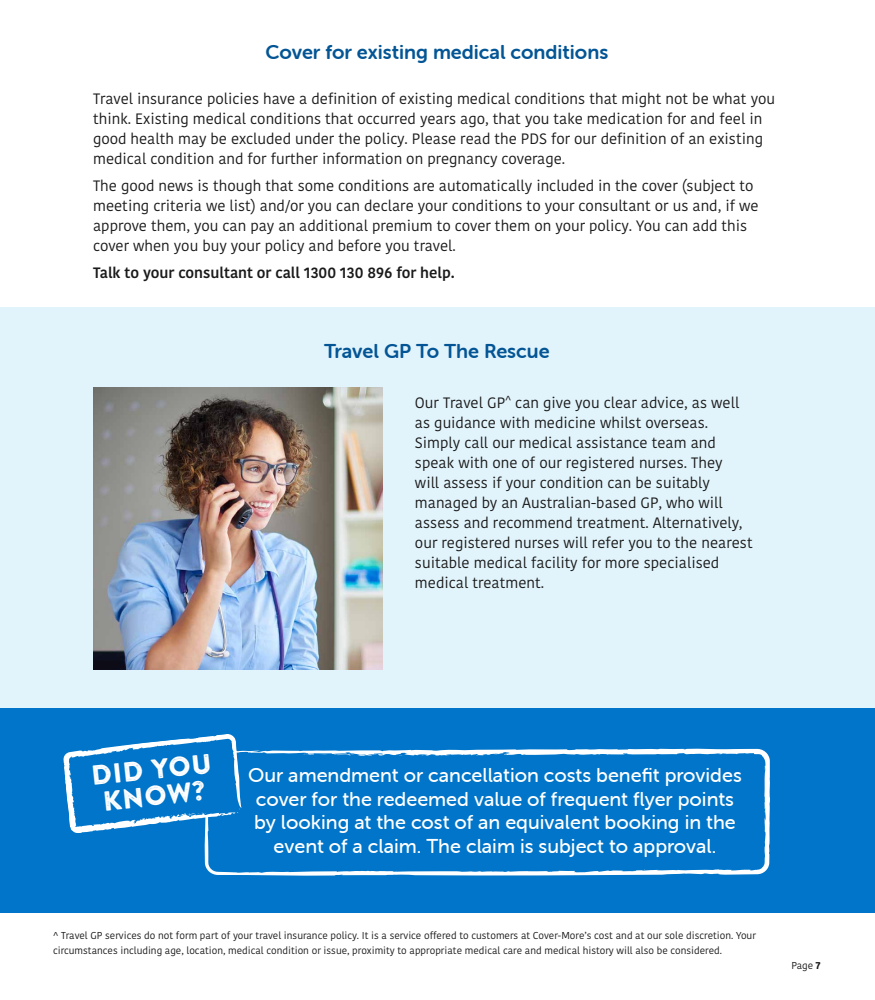
<style>
.page{position:relative;width:875px;height:1000px;background:#fff}
.page>*{position:absolute;margin:0;border:0;box-sizing:border-box;transform-origin:0 0}
.t1{font:27.5px/26.2px "Brandon Printed One";color:#fff;text-align:center}
.t2{font:20px/23.8px "Museo Sans Rounded 500";color:#fff;text-align:center}
.t3{font:20px "Museo Sans Rounded 700";color:#035595}
.t4{font:15px/20px "Kohinoor";color:#1a1a1a}
.t5{font:500 15px "Kohinoor";color:#1a1a1a}
.t6{font:10px/15px "Kohinoor";color:#1a1a1a}
.s1{font-weight:700}
</style>
<div class="page">
<div style="left:0;top:307px;width:875px;height:402px;background:#e2f4fb"></div>
<div style="left:0;top:709px;width:875px;height:204px;background:#0075c9"></div>
<img style="left:93px;top:388px;width:289px;height:282px">
<svg style="left:205px;top:749px;width:565px;height:127px"></svg>
<svg style="left:63px;top:734px;width:178px;height:99px"></svg>
<h2 class="t3" style="left:265px;top:41px;width:344px">Cover for existing medical conditions</h2>
<p class="t4" style="left:93px;top:89px;width:683px">Travel insurance policies have a definition of existing medical conditions that might not be what you think. Existing medical conditions that occurred years ago, that you take medication for and feel in good health may be excluded under the policy. Please read the PDS for our definition of an existing medical condition and for further information on pregnancy coverage.</p>
<p class="t4" style="left:93px;top:176px;width:667px">The good news is though that some conditions are automatically included in the cover (subject to meeting criteria we list) and/or you can declare your conditions to your consultant or us and, if we approve them, you can pay an additional premium to cover them on your policy. You can add this cover when you buy your policy and before you travel.</p>
<p class="t5" style="left:93px;top:263px;width:363px">Talk to your consultant or call 1300 130 896 for help.</p>
<h2 class="t3" style="left:324px;top:340px;width:227px">Travel GP To The Rescue</h2>
<p class="t4" style="left:415px;top:393px;width:339px">Our Travel GP<sup>^</sup> can give you clear advice, as well as guidance with medicine whilst overseas.<br>Simply call our medical assistance team and speak with one of our registered nurses. They<br>will assess if your condition can be suitably managed by an Australian-based GP, who will assess and recommend treatment. Alternatively, our registered nurses will refer you to the nearest suitable medical facility for more specialised medical treatment.</p>
<h1 class="t1" style="left:90px;top:762px;width:123px;rotate:-6deg">DID YOU<br>KNOW?</h1>
<h2 class="t2" style="left:248px;top:763px;width:495px">Our amendment or cancellation costs benefit provides cover for the redeemed value of frequent flyer points by looking at the cost of an equivalent booking in the event of a claim. The claim is subject to approval.</h2>
<p class="t6" style="left:53px;top:929px;width:704px">^ Travel GP services do not form part of your travel insurance policy. It is a service offered to customers at Cover-More’s cost and at our sole discretion. Your circumstances including age, location, medical condition or issue, proximity to appropriate medical care and medical history will also be considered.</p>
<p class="t6" style="left:792px;top:958px;width:31px">Page <span class="s1">7</span></p>
</div>
